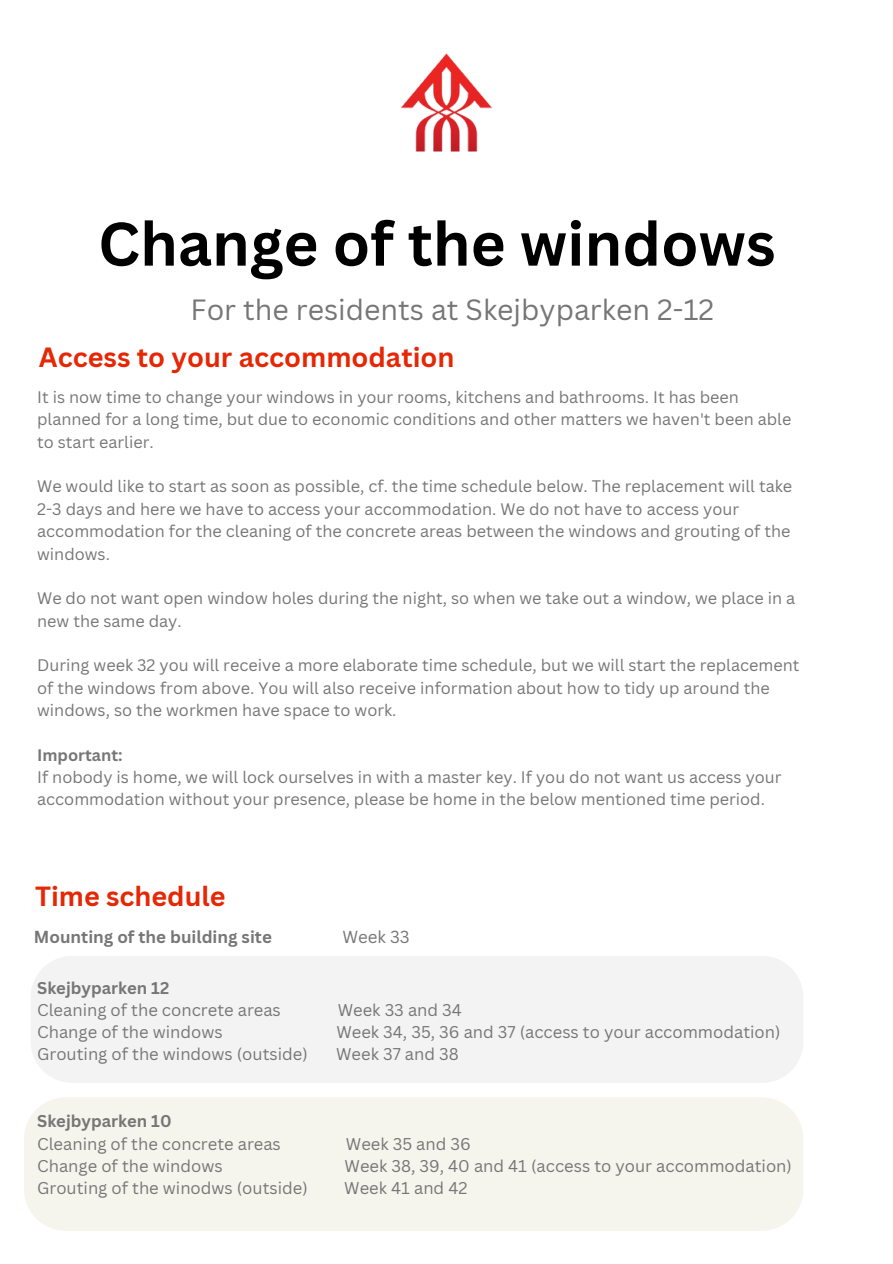
<style>
.page{position:relative;width:893px;height:1264px;background:#fff}
.page>*{position:absolute;margin:0;border:0;box-sizing:border-box;transform-origin:0 0}
.t1{font:700 60px "Canva Sans";color:#000}
.t2{font:28.5px "Canva Sans";color:#767676}
.t3{font:700 27px "Canva Sans";color:#e62705}
.t4{font:700 16.95px "Canva Sans";color:#767676}
.t5{font:16.95px "Canva Sans";color:#767676}
.t6{font:16.65px "Canva Sans";color:#767676}
.t7{font:700 16.65px "Canva Sans";color:#767676}
.t8{font:16.2px/22.4px "Canva Sans";color:#767676}
.t9{font:700 16.2px "Canva Sans";color:#767676}
</style>
<div class="page">
<img style="left:401px;top:53px;width:91px;height:99px">
<div style="left:31px;top:956px;width:772px;height:126px;background:#f3f3f4"></div>
<div style="left:24px;top:1097px;width:779px;height:133px;background:#f5f4ed"></div>
<p class="t1" style="left:98px;top:201px;width:679px">Change of the windows</p>
<p class="t2" style="left:190px;top:289px;width:525px">For the residents at Skejbyparken 2-12</p>
<p class="t3" style="left:39px;top:338px;width:417px">Access to your accommodation</p>
<p class="t8" style="left:37px;top:385px;width:755px">It is now time to change your windows in your rooms, kitchens and bathrooms. It has been planned for a long time, but due to economic conditions and other matters we haven't been able to start earlier.</p>
<p class="t8" style="left:37px;top:475px;width:756px">We would like to start as soon as possible, cf. the time schedule below. The replacement will take 2-3 days and here we have to access your accommodation. We do not have to access your accommodation for the cleaning of the concrete areas between the windows and grouting of the windows.</p>
<p class="t8" style="left:37px;top:586px;width:759px">We do not want open window holes during the night, so when we take out a window, we place in a new the same day.</p>
<p class="t8" style="left:37px;top:653px;width:763px">During week 32 you will receive a more elaborate time schedule, but we will start the replacement of the windows from above. You will also receive information about how to tidy up around the windows, so the workmen have space to work.</p>
<p class="t9" style="left:37px;top:743px;width:87px">Important:</p>
<p class="t8" style="left:37px;top:765px;width:746px">If nobody is home, we will lock ourselves in with a master key. If you do not want us access your accommodation without your presence, please be home in the below mentioned time period.</p>
<p class="t3" style="left:35px;top:877px;width:192px">Time schedule</p>
<p class="t4" style="left:34px;top:924px;width:239px">Mounting of the building site</p>
<p class="t5" style="left:342px;top:924px;width:69px">Week 33</p>
<p class="t7" style="left:37px;top:975px;width:134px">Skejbyparken 12</p>
<p class="t6" style="left:37px;top:998px;width:245px">Cleaning of the concrete areas</p>
<p class="t6" style="left:338px;top:998px;width:126px">Week 33 and 34</p>
<p class="t6" style="left:37px;top:1020px;width:187px">Change of the windows</p>
<p class="t6" style="left:336px;top:1020px;width:445px">Week 34, 35, 36 and 37 (access to your accommodation)</p>
<p class="t6" style="left:37px;top:1042px;width:272px">Grouting of the windows (outside)</p>
<p class="t6" style="left:336px;top:1042px;width:124px">Week 37 and 38</p>
<p class="t7" style="left:37px;top:1109px;width:136px">Skejbyparken 10</p>
<p class="t6" style="left:37px;top:1131px;width:245px">Cleaning of the concrete areas</p>
<p class="t6" style="left:346px;top:1131px;width:126px">Week 35 and 36</p>
<p class="t6" style="left:37px;top:1154px;width:187px">Change of the windows</p>
<p class="t6" style="left:344px;top:1154px;width:449px">Week 38, 39, 40 and 41 (access to your accommodation)</p>
<p class="t6" style="left:37px;top:1176px;width:272px">Grouting of the winodws (outside)</p>
<p class="t6" style="left:344px;top:1176px;width:125px">Week 41 and 42</p>
</div>
